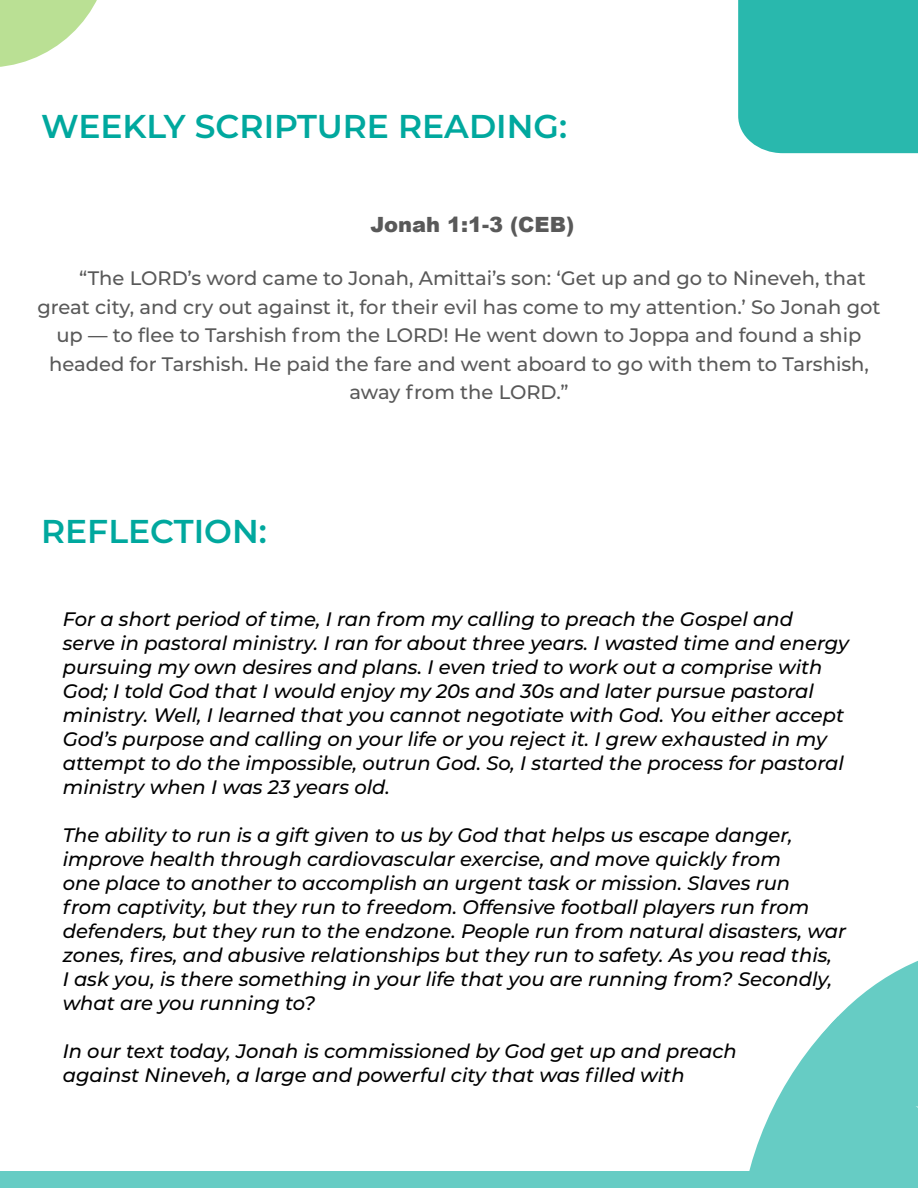
<style>
.page{position:relative;width:918px;height:1188px;background:#fff}
.page>*{position:absolute;margin:0;border:0;box-sizing:border-box;transform-origin:0 0}
.t1{font:600 33px "Montserrat";color:#00a89e}
.t2{font:900 21px "Arial";color:#595959}
.t3{font:italic 500 19.5px/24px "Montserrat";color:#000}
.t4{font:500 19.5px "Montserrat";color:#595959}
</style>
<div class="page">
<div style="left:738px;top:0;width:180px;height:153px;background:#29b8ad"></div>
<div style="left:0;top:1172px;width:918px;height:16px;background:#66ccc4"></div>
<svg style="left:738px;top:961px;width:180px;height:211px"></svg>
<svg style="left:0;top:0;width:97px;height:67px"></svg>
<h1 class="t1" style="left:41px;top:102px;width:527px">WEEKLY SCRIPTURE READING:</h1>
<p class="t2" style="left:371px;top:209px;width:205px">Jonah 1:1-3 (CEB)</p>
<p class="t4" style="left:79px;top:265px;width:788px">“The LORD’s word came to Jonah, Amittai’s son: ‘Get up and go to Nineveh, that</p>
<p class="t4" style="left:37px;top:293px;width:845px">great city, and cry out against it, for their evil has come to my attention.’ So Jonah got</p>
<p class="t4" style="left:56px;top:322px;width:807px">up — to flee to Tarshish from the LORD! He went down to Joppa and found a ship</p>
<p class="t4" style="left:49px;top:350px;width:821px">headed for Tarshish. He paid the fare and went aboard to go with them to Tarshish,</p>
<p class="t4" style="left:349px;top:379px;width:221px">away from the LORD.”</p>
<h1 class="t1" style="left:41px;top:508px;width:227px">REFLECTION:</h1>
<p class="t3" style="left:63px;top:606px;width:788px">For a short period of time, I ran from my calling to preach the Gospel and serve in pastoral ministry. I ran for about three years. I wasted time and energy pursuing my own desires and plans. I even tried to work out a comprise with God; I told God that I would enjoy my 20s and 30s and later pursue pastoral ministry. Well, I learned that you cannot negotiate with God. You either accept God’s purpose and calling on your life or you reject it. I grew exhausted in my attempt to do the impossible, outrun God. So, I started the process for pastoral ministry when I was 23 years old.</p>
<p class="t3" style="left:63px;top:822px;width:785px">The ability to run is a gift given to us by God that helps us escape danger, improve health through cardiovascular exercise, and move quickly from<br>one place to another to accomplish an urgent task or mission. Slaves run<br>from captivity, but they run to freedom. Offensive football players run from defenders, but they run to the endzone. People run from natural disasters, war zones, fires, and abusive relationships but they run to safety. As you read this,<br>I ask you, is there something in your life that you are running from? Secondly, what are you running to?</p>
<p class="t3" style="left:63px;top:1038px;width:675px">In our text today, Jonah is commissioned by God get up and preach against Nineveh, a large and powerful city that was filled with</p>
</div>
